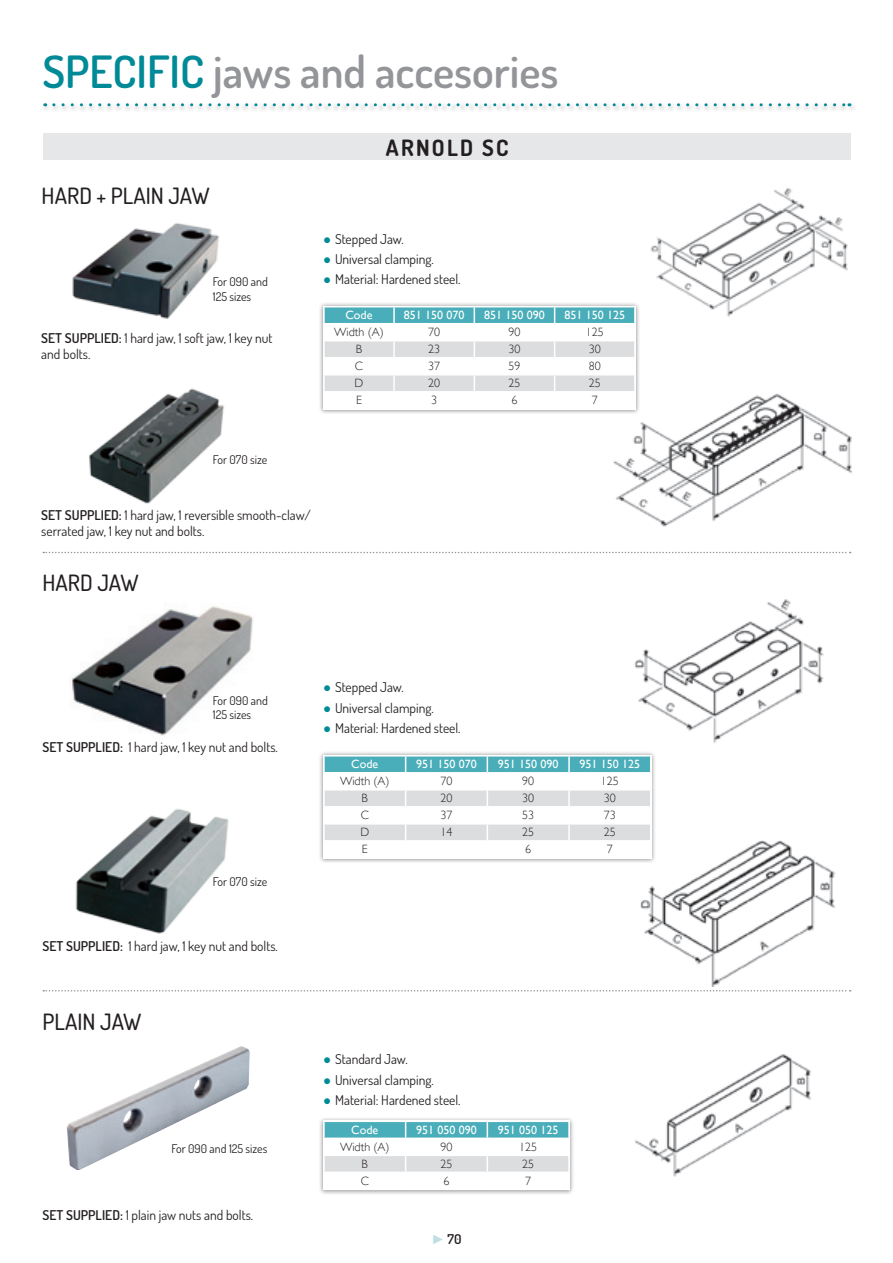
<style>
.page{position:relative;width:893px;height:1263px;background:#fff}
.page>*{position:absolute;margin:0;border:0;box-sizing:border-box;transform-origin:0 0}
.t1{font:600 44.55px "Dosis";color:#939598}
.t2{font:500 22.5px "Dosis";color:#231f20}
.t3{font:700 22.5px "Dosis";letter-spacing:.1em;color:#231f20}
.t4{font:13.5px/16.2px "Dosis";color:#231f20}
.t5{font:600 13.5px "Dosis";color:#231f20}
.t6{font:300 12px "Gill Sans";color:#231f20}
.t7{font:12px "Gill Sans";color:#fff}
.t8{font:12px/14.4px "Dosis";color:#231f20}
.s1{color:#008a97}
.s2{font-weight:600}
.s3{font-family:"Arial";color:#008a97}
.s4{font-family:"Arial";font-weight:400;color:#c0dfe4}
</style>
<div class="page">
<img style="left:640px;top:840px;width:196px;height:147px">
<img style="left:613px;top:393px;width:239px;height:134px">
<div style="left:43px;top:133px;width:808px;height:27px;background:#e6e7e9"></div>
<div style="left:41px;top:101px;width:816px;height:12px;background:#231f20;opacity:.45"></div>
<svg style="left:54px;top:103px;width:796px;height:3px"></svg>
<svg style="left:43px;top:552px;width:808px;height:1px"></svg>
<svg style="left:43px;top:990px;width:808px;height:1px"></svg>
<div style="left:319px;top:1116px;width:256px;height:79px;background:#231f20;opacity:.5"></div>
<hr style="left:323px;top:1120px;width:83px;height:2px;background:#fff">
<hr style="left:406px;top:1120px;width:81px;height:2px;background:#fff">
<hr style="left:487px;top:1120px;width:83px;height:2px;background:#fff">
<svg style="left:323px;top:1121px;width:247px;height:67px"></svg>
<hr style="left:323px;top:1188px;width:83px;height:2px;background:#fff">
<hr style="left:406px;top:1188px;width:81px;height:2px;background:#fff">
<hr style="left:487px;top:1188px;width:83px;height:2px;background:#fff">
<img style="left:206px;top:1046px;width:35px;height:16px">
<img style="left:635px;top:1054px;width:176px;height:123px">
<img style="left:634px;top:599px;width:190px;height:144px">
<div style="left:319px;top:750px;width:337px;height:113px;background:#231f20;opacity:.5"></div>
<hr style="left:323px;top:755px;width:83px;height:1px;background:#fff">
<hr style="left:406px;top:755px;width:81px;height:1px;background:#fff">
<hr style="left:487px;top:755px;width:82px;height:1px;background:#fff">
<hr style="left:569px;top:755px;width:82px;height:1px;background:#fff">
<svg style="left:323px;top:756px;width:328px;height:101px"></svg>
<hr style="left:323px;top:857px;width:83px;height:2px;background:#fff">
<hr style="left:406px;top:857px;width:81px;height:2px;background:#fff">
<hr style="left:487px;top:857px;width:82px;height:2px;background:#fff">
<hr style="left:569px;top:857px;width:82px;height:2px;background:#fff">
<img style="left:75px;top:809px;width:154px;height:125px">
<img style="left:72px;top:606px;width:181px;height:130px">
<img style="left:650px;top:188px;width:198px;height:128px">
<div style="left:319px;top:301px;width:321px;height:113px;background:#231f20;opacity:.5"></div>
<hr style="left:323px;top:306px;width:71px;height:1px;background:#fff">
<hr style="left:394px;top:306px;width:80px;height:1px;background:#fff">
<hr style="left:474px;top:306px;width:81px;height:1px;background:#fff">
<hr style="left:555px;top:306px;width:81px;height:1px;background:#fff">
<svg style="left:323px;top:307px;width:313px;height:101px"></svg>
<hr style="left:323px;top:408px;width:71px;height:1px;background:#fff">
<hr style="left:394px;top:408px;width:80px;height:1px;background:#fff">
<hr style="left:474px;top:408px;width:81px;height:1px;background:#fff">
<hr style="left:555px;top:408px;width:81px;height:1px;background:#fff">
<img style="left:89px;top:388px;width:135px;height:116px">
<img style="left:72px;top:223px;width:147px;height:96px">
<h1 class="t1" style="left:43px;top:43px;width:518px"><span class="s1">SPECIFIC</span> jaws and accesories</h1>
<h2 class="t2" style="left:42px;top:181px;width:170px">HARD + PLAIN JAW</h2>
<p class="t8" style="left:213px;top:274px;width:57px">For 090 and<br>125 sizes</p>
<p class="t4" style="left:41px;top:329px;width:233px"><span class="s2">SET SUPPLIED:</span> 1 hard jaw, 1 soft jaw, 1 key nut and bolts.</p>
<h2 class="t3" style="left:386px;top:133px;width:124px">ARNOLD SC</h2>
<p class="t4" style="left:323px;top:230px;width:82px"><span class="s3">●</span> Stepped Jaw.</p>
<p class="t4" style="left:323px;top:251px;width:112px"><span class="s3">●</span> Universal clamping.</p>
<p class="t4" style="left:323px;top:271px;width:139px"><span class="s3">●</span> Material: Hardened steel.</p>
<p class="t7" style="left:345px;top:308px;width:28px">Code</p>
<p class="t7" style="left:404px;top:308px;width:62px">851 150 070</p>
<p class="t7" style="left:484px;top:308px;width:62px">851 150 090</p>
<p class="t7" style="left:564px;top:308px;width:62px">851 150 125</p>
<p class="t6" style="left:334px;top:325px;width:51px">Width (A)</p>
<p class="t6" style="left:428px;top:325px;width:13px">70</p>
<p class="t6" style="left:508px;top:325px;width:13px">90</p>
<p class="t6" style="left:586px;top:325px;width:19px">125</p>
<p class="t6" style="left:356px;top:342px;width:8px">B</p>
<p class="t6" style="left:428px;top:342px;width:13px">23</p>
<p class="t6" style="left:508px;top:342px;width:13px">30</p>
<p class="t6" style="left:589px;top:342px;width:13px">30</p>
<p class="t6" style="left:355px;top:359px;width:10px">C</p>
<p class="t6" style="left:428px;top:359px;width:13px">37</p>
<p class="t6" style="left:508px;top:359px;width:13px">59</p>
<p class="t6" style="left:589px;top:359px;width:13px">80</p>
<p class="t6" style="left:355px;top:376px;width:10px">D</p>
<p class="t6" style="left:428px;top:376px;width:13px">20</p>
<p class="t6" style="left:508px;top:376px;width:13px">25</p>
<p class="t6" style="left:589px;top:376px;width:13px">25</p>
<p class="t6" style="left:356px;top:393px;width:7px">E</p>
<p class="t6" style="left:431px;top:393px;width:7px">3</p>
<p class="t6" style="left:511px;top:393px;width:7px">6</p>
<p class="t6" style="left:592px;top:393px;width:7px">7</p>
<p class="t8" style="left:213px;top:452px;width:56px">For 070 size</p>
<p class="t4" style="left:41px;top:507px;width:271px"><span class="s2">SET SUPPLIED:</span> 1 hard jaw, 1 reversible smooth-claw/ serrated jaw, 1 key nut and bolts.</p>
<h2 class="t2" style="left:43px;top:568px;width:98px">HARD JAW</h2>
<p class="t8" style="left:213px;top:693px;width:57px">For 090 and<br>125 sizes</p>
<p class="t4" style="left:43px;top:739px;width:237px"><span class="s2">SET SUPPLIED:</span> 1 hard jaw, 1 key nut and bolts.</p>
<p class="t8" style="left:213px;top:874px;width:56px">For 070 size</p>
<p class="t4" style="left:43px;top:938px;width:237px"><span class="s2">SET SUPPLIED:</span> 1 hard jaw, 1 key nut and bolts.</p>
<h2 class="t2" style="left:43px;top:1007px;width:101px">PLAIN JAW</h2>
<p class="t8" style="left:172px;top:1141px;width:97px">For 090 and 125 sizes</p>
<p class="t4" style="left:43px;top:1207px;width:212px"><span class="s2">SET SUPPLIED:</span> 1 plain jaw nuts and bolts.</p>
<p class="t4" style="left:323px;top:679px;width:82px"><span class="s3">●</span> Stepped Jaw.</p>
<p class="t4" style="left:323px;top:699px;width:112px"><span class="s3">●</span> Universal clamping.</p>
<p class="t4" style="left:323px;top:720px;width:139px"><span class="s3">●</span> Material: Hardened steel.</p>
<p class="t7" style="left:351px;top:757px;width:28px">Code</p>
<p class="t7" style="left:416px;top:757px;width:62px">951 150 070</p>
<p class="t7" style="left:498px;top:757px;width:62px">951 150 090</p>
<p class="t7" style="left:580px;top:757px;width:62px">951 150 125</p>
<p class="t6" style="left:340px;top:774px;width:51px">Width (A)</p>
<p class="t6" style="left:440px;top:774px;width:13px">70</p>
<p class="t6" style="left:522px;top:774px;width:13px">90</p>
<p class="t6" style="left:601px;top:774px;width:19px">125</p>
<p class="t6" style="left:362px;top:791px;width:8px">B</p>
<p class="t6" style="left:440px;top:791px;width:13px">20</p>
<p class="t6" style="left:522px;top:791px;width:13px">30</p>
<p class="t6" style="left:604px;top:791px;width:13px">30</p>
<p class="t6" style="left:361px;top:808px;width:10px">C</p>
<p class="t6" style="left:440px;top:808px;width:13px">37</p>
<p class="t6" style="left:522px;top:808px;width:13px">53</p>
<p class="t6" style="left:604px;top:808px;width:13px">73</p>
<p class="t6" style="left:360px;top:825px;width:10px">D</p>
<p class="t6" style="left:440px;top:825px;width:13px">14</p>
<p class="t6" style="left:522px;top:825px;width:13px">25</p>
<p class="t6" style="left:604px;top:825px;width:13px">25</p>
<p class="t6" style="left:362px;top:842px;width:7px">E</p>
<p class="t6" style="left:525px;top:842px;width:7px">6</p>
<p class="t6" style="left:607px;top:842px;width:7px">7</p>
<p class="t4" style="left:323px;top:1051px;width:86px"><span class="s3">●</span> Standard Jaw.</p>
<p class="t4" style="left:323px;top:1071px;width:112px"><span class="s3">●</span> Universal clamping.</p>
<p class="t4" style="left:323px;top:1091px;width:139px"><span class="s3">●</span> Material: Hardened steel.</p>
<p class="t7" style="left:351px;top:1123px;width:28px">Code</p>
<p class="t7" style="left:416px;top:1123px;width:62px">951 050 090</p>
<p class="t7" style="left:498px;top:1123px;width:62px">951 050 125</p>
<p class="t6" style="left:340px;top:1140px;width:51px">Width (A)</p>
<p class="t6" style="left:440px;top:1140px;width:13px">90</p>
<p class="t6" style="left:519px;top:1140px;width:19px">125</p>
<p class="t6" style="left:362px;top:1157px;width:8px">B</p>
<p class="t6" style="left:440px;top:1157px;width:13px">25</p>
<p class="t6" style="left:522px;top:1157px;width:13px">25</p>
<p class="t6" style="left:361px;top:1174px;width:10px">C</p>
<p class="t6" style="left:443px;top:1174px;width:7px">6</p>
<p class="t6" style="left:525px;top:1174px;width:7px">7</p>
<p class="t5" style="left:431px;top:1230px;width:32px"><span class="s4">►</span> 70</p>
</div>
